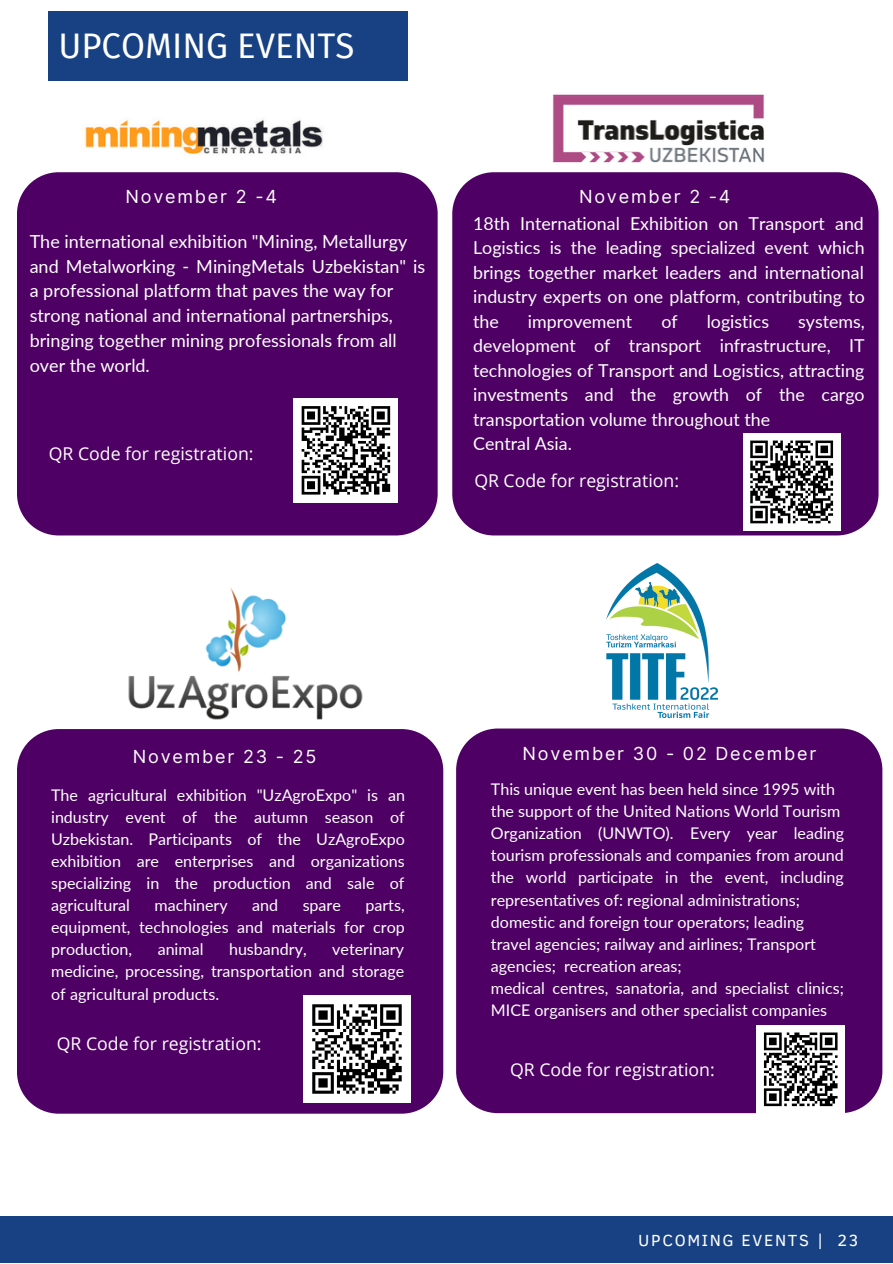
<style>
.page{position:relative;width:893px;height:1264px;background:#fff}
.page>*{position:absolute;margin:0;border:0;box-sizing:border-box;transform-origin:0 0}
.t1{font:34.65px "Fira Sans";color:#fff}
.t2{font:18px/24.8px "Lato";color:#fff}
.t3{font:18px "Inter";letter-spacing:.1em;color:#fff}
.t4{font:17.85px/24.5px "Lato";color:#fff;text-align:justify}
.t5{font:17.7px "Open Sans";color:#fff}
.t6{font:16.5px "Clear Sans";letter-spacing:.1em;color:#fff}
.t7{font:16.05px/22px "Lato";color:#fff;text-align:justify}
</style>
<div class="page">
<div style="left:0;top:1216px;width:892px;height:46px;background:#184183"></div>
<div style="left:48px;top:11px;width:359px;height:70px;background:#184183"></div>
<img style="left:84px;top:118px;width:239px;height:36px">
<div style="left:17px;top:172px;width:420px;height:363px;background:#4e0064"></div>
<div style="left:293px;top:398px;width:105px;height:104px;background:#fff"></div>
<svg style="left:301px;top:406px;width:90px;height:89px"></svg>
<div style="left:452px;top:172px;width:426px;height:363px;background:#4e0064"></div>
<img style="left:552px;top:94px;width:212px;height:69px">
<div style="left:742px;top:433px;width:98px;height:98px;background:#fff"></div>
<svg style="left:750px;top:440px;width:84px;height:84px"></svg>
<div style="left:17px;top:729px;width:426px;height:384px;background:#4e0064"></div>
<img style="left:128px;top:587px;width:235px;height:133px">
<div style="left:303px;top:995px;width:108px;height:107px;background:#fff"></div>
<svg style="left:312px;top:1004px;width:90px;height:90px"></svg>
<div style="left:456px;top:728px;width:426px;height:385px;background:#4e0064"></div>
<img style="left:606px;top:564px;width:111px;height:154px">
<div style="left:756px;top:1024px;width:89px;height:89px;background:#fff"></div>
<svg style="left:763px;top:1032px;width:75px;height:75px"></svg>
<h1 class="t1" style="left:58px;top:25px;width:297px">UPCOMING EVENTS</h1>
<p class="t3" style="left:125px;top:186px;width:153px">November 2 -4</p>
<p class="t2" style="left:30px;top:229px;width:397px">The international exhibition "Mining, Metallurgy and Metalworking - MiningMetals Uzbekistan" is a professional platform that paves the way for strong national and international partnerships, bringing together mining professionals from all over the world.</p>
<p class="t5" style="left:49px;top:441px;width:206px">QR Code for registration:</p>
<p class="t3" style="left:579px;top:186px;width:153px">November 2 -4</p>
<p class="t4" style="left:473px;top:211px;width:393px">18th International Exhibition on Transport and Logistics is the leading specialized event which brings together market leaders and international industry experts on one platform, contributing to the</p>
<p class="t4" style="left:528px;top:309px;width:106px">improvement</p>
<p class="t4" style="left:661px;top:309px;width:18px">of</p>
<p class="t4" style="left:706px;top:309px;width:64px">logistics</p>
<p class="t4" style="left:473px;top:309px;width:393px;text-align:left;text-indent:325px">systems, development of transport infrastructure, IT technologies of Transport and Logistics, attracting investments and the growth of the cargo transportation volume throughout the<br>Central Asia.</p>
<p class="t5" style="left:474px;top:468px;width:206px">QR Code for registration:</p>
<p class="t3" style="left:133px;top:746px;width:185px">November 23 - 25</p>
<p class="t7" style="left:51px;top:783px;width:355px">The agricultural exhibition "UzAgroExpo" is an industry event of the autumn season of Uzbekistan. Participants of the UzAgroExpo exhibition are enterprises and organizations specializing in the production and sale of agricultural</p>
<p class="t7" style="left:154px;top:893px;width:75px">machinery</p>
<p class="t7" style="left:252px;top:893px;width:27px">and</p>
<p class="t7" style="left:302px;top:893px;width:40px">spare</p>
<p class="t7" style="left:51px;top:893px;width:355px;text-indent:314px">parts, equipment, technologies and materials for crop production,</p>
<p class="t7" style="left:158px;top:938px;width:47px">animal</p>
<p class="t7" style="left:229px;top:938px;width:79px">husbandry,</p>
<p class="t7" style="left:51px;top:938px;width:354px;text-indent:281px">veterinary medicine, processing, transportation and storage of agricultural products.</p>
<p class="t5" style="left:57px;top:1031px;width:206px">QR Code for registration:</p>
<p class="t3" style="left:522px;top:742px;width:295px">November 30 - 02 December</p>
<p class="t7" style="left:491px;top:777px;width:355px;text-align:left">This unique event has been held since 1995 with the support of the United Nations World Tourism Organization (UNWTO). Every year leading tourism professionals and companies from around the world participate in the event, including representatives of: regional administrations; domestic and foreign tour operators; leading travel agencies; railway and airlines; Transport agencies; recreation areas;<br>medical centres, sanatoria, and specialist clinics; MICE organisers and other specialist companies</p>
<p class="t5" style="left:510px;top:1056px;width:206px">QR Code for registration:</p>
<p class="t6" style="left:638px;top:1228px;width:221px">UPCOMING EVENTS | 23</p>
</div>
